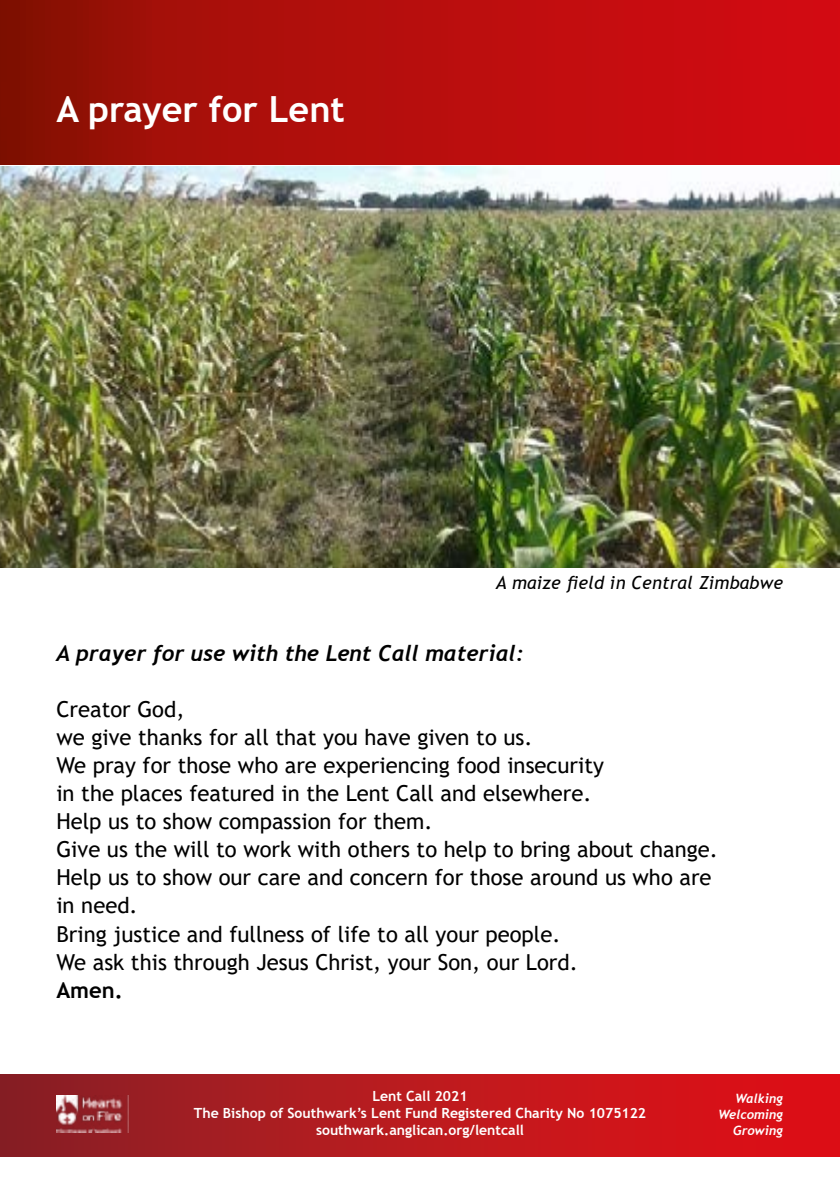
<style>
.page{position:relative;width:840px;height:1191px;background:#fff}
.page>*{position:absolute;margin:0;border:0;box-sizing:border-box;transform-origin:0 0}
.t1{font:700 36px "Trebuchet MS";color:#fff}
.t2{font:22px/28px "Trebuchet MS";color:#000}
.t3{font:italic 700 22px "Trebuchet";color:#000}
.t4{font:700 22px "Trebuchet MS";color:#000}
.t5{font:italic 18px "Trebuchet MS";letter-spacing:.01em;color:#000}
.t6{font:700 14px/16.8px "Trebuchet MS";color:#fff;text-align:center}
.t7{font:italic 700 12.8px/15.6px "Trebuchet";color:#fff;text-align:right}
</style>
<div class="page">
<img style="left:0;top:0;width:839px;height:164px">
<div style="left:0;top:1074px;width:839px;height:82px;background:linear-gradient(to right,#8c2327,#e50f15)"></div>
<img style="left:56px;top:1095px;width:72px;height:37px">
<img style="left:0;top:166px;width:839px;height:401px">
<h1 class="t1" style="left:56px;top:86px;width:290px">A prayer for Lent</h1>
<p class="t5" style="left:495px;top:571px;width:288px">A maize field in Central Zimbabwe</p>
<p class="t3" style="left:56px;top:639px;width:468px">A prayer for use with the Lent Call material:</p>
<p class="t2" style="left:56px;top:695px;width:662px">Creator God,<br>we give thanks for all that you have given to us.<br>We pray for those who are experiencing food insecurity<br>in the places featured in the Lent Call and elsewhere.<br>Help us to show compassion for them.<br>Give us the will to work with others to help to bring about change.<br>Help us to show our care and concern for those around us who are in need.<br>Bring justice and fullness of life to all your people.<br>We ask this through Jesus Christ, your Son, our Lord.</p>
<p class="t4" style="left:56px;top:976px;width:68px">Amen.</p>
<p class="t6" style="left:194px;top:1087px;width:453px">Lent Call 2021<br>The Bishop of Southwark’s Lent Fund Registered Charity No 1075122 southwark.anglican.org/lentcall</p>
<p class="t7" style="left:717px;top:1091px;width:66px">Walking<br>Welcoming<br>Growing</p>
</div>
